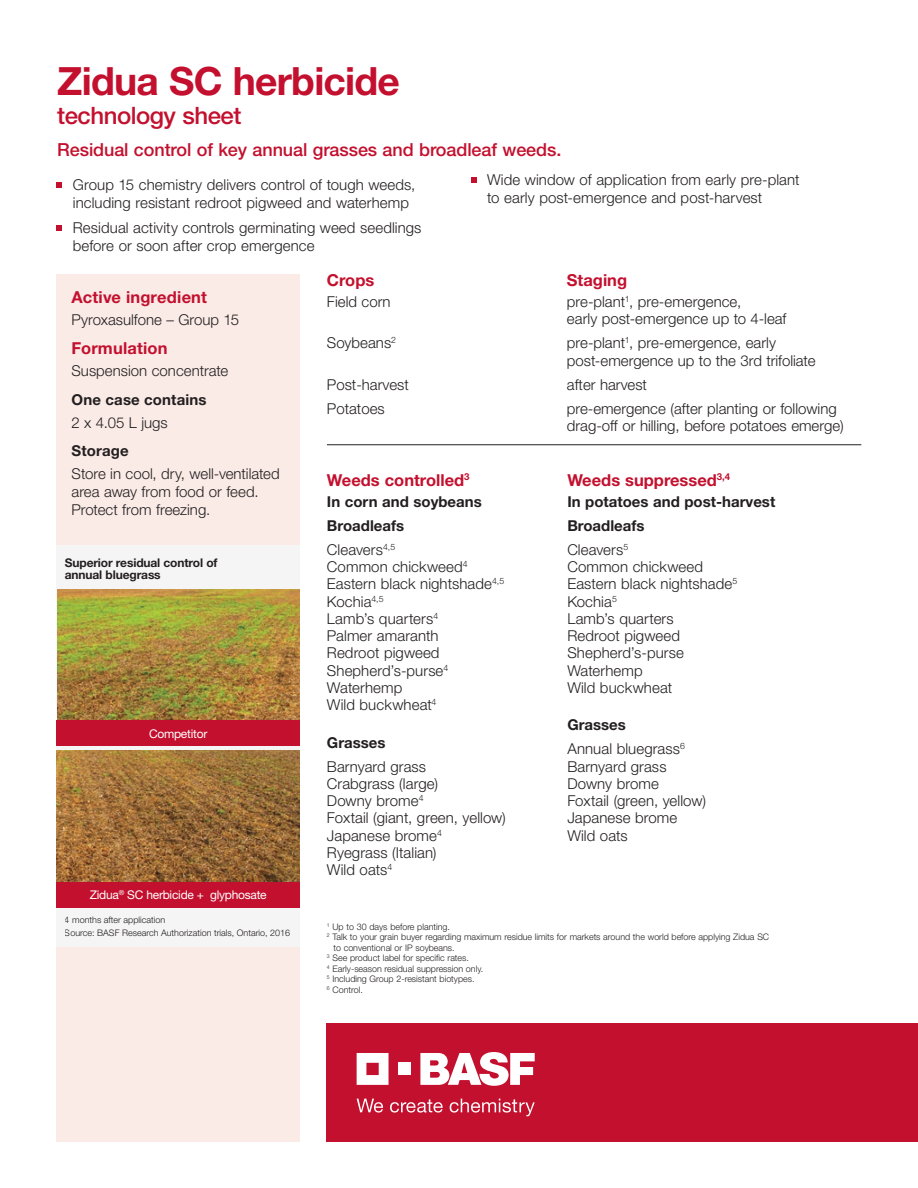
<style>
.page{position:relative;width:918px;height:1188px;background:#fff}
.page>*{position:absolute;margin:0;border:0;box-sizing:border-box;transform-origin:0 0}
.t1{font:700 39px "Helvetica Neue LT Std";letter-spacing:-.02em;color:#c3102e}
.t2{font:500 24px "Helvetica Neue LT Std";letter-spacing:-.02em;color:#c3102e}
.t3{font:500 18px "Helvetica Neue LT Std";letter-spacing:-.005em;color:#c3102e}
.t4{font:700 16.5px "Helvetica Neue LT Std";color:#c3102e}
.t5{font:300 15px/17.2px "Helvetica Neue LT Std";letter-spacing:.005em;color:#231f20}
.t6{font:700 15px/24px "Helvetica Neue LT Std";color:#231f20}
.t7{font:700 12px/12px "Helvetica Neue LT Std";letter-spacing:-.01em;color:#231f20}
.t8{font:12px "Helvetica Neue LT Std";letter-spacing:-.02em;color:#fff}
.t9{font:300 9px/12.6px "Helvetica Neue LT Std";color:#231f20}
.s1{font-weight:300}
.s2{font-weight:700}
</style>
<div class="page">
<div style="left:57px;top:274px;width:243px;height:868px;background:#faebe7"></div>
<div style="left:327px;top:1023px;width:591px;height:119px;background:#c3102e"></div>
<svg style="left:357px;top:1053px;width:32px;height:32px"></svg>
<div style="left:398px;top:1063px;width:13px;height:12px;background:#fff"></div>
<svg style="left:420px;top:1052px;width:115px;height:34px"></svg>
<svg style="left:357px;top:1099px;width:26px;height:14px"></svg>
<svg style="left:390px;top:1099px;width:53px;height:14px"></svg>
<svg style="left:450px;top:1099px;width:85px;height:17px"></svg>
<hr style="left:327px;top:444px;width:534px;height:1px;background:#231f20">
<svg style="left:57px;top:182px;width:5px;height:6px"></svg>
<svg style="left:57px;top:225px;width:5px;height:5px"></svg>
<svg style="left:471px;top:177px;width:5px;height:5px"></svg>
<div style="left:57px;top:545px;width:243px;height:402px;background:#f5f5f6"></div>
<img style="left:57px;top:589px;width:243px;height:131px">
<img style="left:57px;top:751px;width:243px;height:131px">
<div style="left:57px;top:720px;width:243px;height:26px;background:#c3102e"></div>
<div style="left:57px;top:882px;width:243px;height:26px;background:#c3102e"></div>
<h1 class="t1" style="left:57px;top:57px;width:344px">Zidua SC herbicide</h1>
<h2 class="t2" style="left:57px;top:101px;width:186px">technology sheet</h2>
<p class="t3" style="left:57px;top:139px;width:506px">Residual control of key annual grasses and broadleaf weeds.</p>
<p class="t5" style="left:73px;top:175px;width:344px;line-height:18px">Group 15 chemistry delivers control of tough weeds, including resistant redroot pigweed and waterhemp</p>
<p class="t5" style="left:73px;top:218px;width:350px;line-height:18px">Residual activity controls germinating weed seedlings before or soon after crop emergence</p>
<p class="t5" style="left:487px;top:170px;width:314px;line-height:18px">Wide window of application from early pre-plant to early post-emergence and post-harvest</p>
<p class="t4" style="left:72px;top:287px;width:137px">Active ingredient</p>
<p class="t5" style="left:72px;top:311px;width:169px">Pyroxasulfone – Group 15</p>
<p class="t4" style="left:72px;top:338px;width:98px">Formulation</p>
<p class="t5" style="left:72px;top:362px;width:158px">Suspension concentrate</p>
<p class="t6" style="left:72px;top:388px;width:137px">One case contains</p>
<p class="t5" style="left:72px;top:413px;width:98px">2 x 4.05 L jugs</p>
<p class="t6" style="left:72px;top:439px;width:59px">Storage</p>
<p class="t5" style="left:72px;top:464px;width:210px;line-height:18px">Store in cool, dry, well-ventilated area away from food or feed.<br>Protect from freezing.</p>
<p class="t7" style="left:65px;top:556px;width:154px">Superior residual control of annual bluegrass</p>
<p class="t8" style="left:149px;top:726px;width:60px">Competitor</p>
<p class="t8" style="left:90px;top:888px;width:179px">Zidua<sup>®</sup> SC herbicide + glyphosate</p>
<p class="t9" style="left:65px;top:913px;width:227px">4 months after application<br>Source: BASF Research Authorization trials, Ontario, 2016</p>
<p class="t4" style="left:327px;top:270px;width:49px">Crops</p>
<p class="t4" style="left:567px;top:270px;width:62px">Staging</p>
<p class="t5" style="left:327px;top:293px;width:65px">Field corn</p>
<p class="t5" style="left:567px;top:293px;width:221px">pre-plant<sup>1</sup>, pre-emergence,<br>early post-emergence up to 4-leaf</p>
<p class="t5" style="left:327px;top:334px;width:71px">Soybeans<sup>2</sup></p>
<p class="t5" style="left:567px;top:334px;width:250px">pre-plant<sup>1</sup>, pre-emergence, early post-emergence up to the 3rd trifoliate</p>
<p class="t5" style="left:327px;top:375px;width:83px">Post-harvest</p>
<p class="t5" style="left:567px;top:375px;width:82px">after harvest</p>
<p class="t5" style="left:327px;top:399px;width:59px">Potatoes</p>
<p class="t5" style="left:567px;top:399px;width:278px">pre-emergence (after planting or following drag-off or hilling, before potatoes emerge)</p>
<p class="t4" style="left:327px;top:470px;width:144px">Weeds controlled<sup>3</sup></p>
<p class="t6" style="left:327px;top:489px;width:156px">In corn and soybeans<br>Broadleafs<br><span class="s1">Cleavers</span><sup>4,5</sup></p>
<p class="t5" style="left:327px;top:558px;width:179px">Common chickweed<sup>4<br></sup>Eastern black nightshade<sup>4,5<br></sup>Kochia<sup>4,5<br></sup>Lamb’s quarters<sup>4<br></sup>Palmer amaranth<br>Redroot pigweed<br>Shepherd’s-purse<sup>4<br></sup>Waterhemp<br>Wild buckwheat<sup>4</sup></p>
<p class="t6" style="left:327px;top:730px;width:60px">Grasses</p>
<p class="t5" style="left:327px;top:757px;width:180px">Barnyard grass<br>Crabgrass (large)<br>Downy brome<sup>4<br></sup>Foxtail (giant, green, yellow)<br>Japanese brome<sup>4<br></sup>Ryegrass (Italian)<br>Wild oats<sup>4</sup></p>
<p class="t4" style="left:567px;top:470px;width:164px">Weeds suppressed<sup>3,4</sup></p>
<p class="t6" style="left:567px;top:489px;width:209px">In potatoes and post-harvest<br>Broadleafs<br><span class="s1">Cleavers</span><sup>5</sup></p>
<p class="t5" style="left:567px;top:558px;width:171px">Common chickweed<br>Eastern black nightshade<sup>5<br></sup>Kochia<sup>5<br></sup>Lamb’s quarters<br>Redroot pigweed<br>Shepherd’s-purse<br>Waterhemp<br>Wild buckwheat</p>
<p class="t5" style="left:567px;top:713px;width:119px;line-height:24px"><span class="s2">Grasses<br></span>Annual bluegrass<sup>6</sup></p>
<p class="t5" style="left:567px;top:757px;width:140px">Barnyard grass<br>Downy brome<br>Foxtail (green, yellow)<br>Japanese brome<br>Wild oats</p>
<p class="t9" style="left:327px;top:920px;width:125px"><sup>1</sup> Up to 30 days before planting.</p>
<p class="t9" style="left:327px;top:931px;width:444px"><sup>2</sup> Talk to your grain buyer regarding maximum residue limits for markets around the world before applying Zidua SC</p>
<p class="t9" style="left:333px;top:941px;width:123px">to conventional or IP soybeans.</p>
<p class="t9" style="left:327px;top:952px;width:144px"><sup>3</sup> See product label for specific rates.</p>
<p class="t9" style="left:327px;top:962px;width:158px"><sup>4</sup> Early-season residual suppression only.</p>
<p class="t9" style="left:327px;top:973px;width:149px"><sup>5</sup> Including Group 2-resistant biotypes.</p>
<p class="t9" style="left:327px;top:983px;width:37px"><sup>6</sup> Control.</p>
</div>
